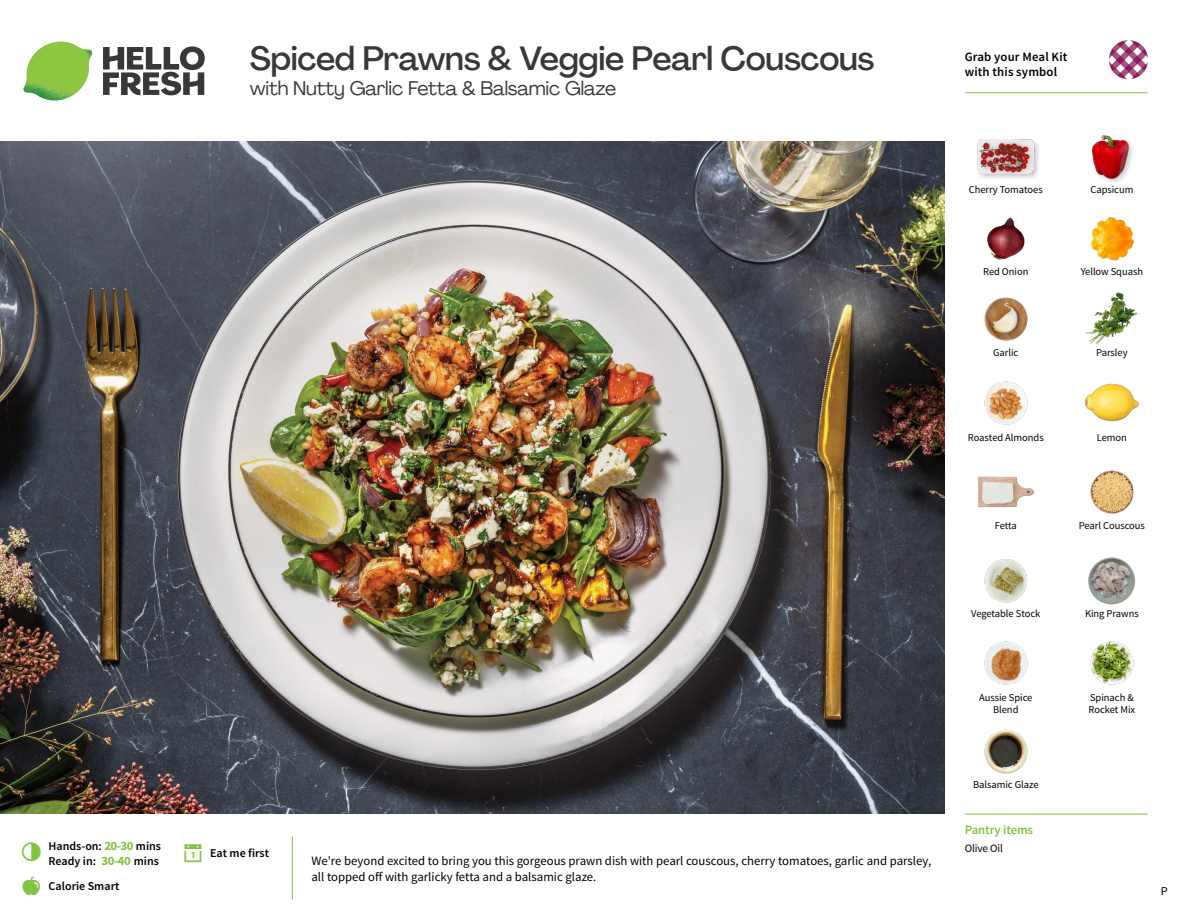
<style>
.page{position:relative;width:1188px;height:918px;background:#fff}
.page>*{position:absolute;margin:0;border:0;box-sizing:border-box;transform-origin:0 0}
.t1{font:500 33px "Agrandir";letter-spacing:-.01em;color:#383839}
.t2{font:19.5px "Agrandir";letter-spacing:-.01em;color:#383839}
.t3{font:12.75px/16.5px "Source Sans Pro";color:#000}
.t4{font:600 12.75px/15px "Source Sans Pro";letter-spacing:.01em;color:#000}
.t5{font:600 12.75px "Source Sans Pro";letter-spacing:-.01em;color:#82c341}
.t6{font:600 12px/15px "Source Sans Pro";color:#000}
.t7{font:12px "Source Sans Pro";color:#000}
.t8{font:11.25px "Source Sans Pro";letter-spacing:-.01em;color:#000}
.t9{font:10.5px/12px "Source Sans Pro";letter-spacing:-.005em;color:#000}
.s1{font-weight:700;font-size:12.75px;color:#82c341}
</style>
<div class="page">
<svg style="left:103px;top:46px;width:102px;height:49px"></svg>
<img style="left:23px;top:42px;width:69px;height:59px">
<img style="left:0;top:142px;width:945px;height:672px">
<img style="left:1086px;top:292px;width:53px;height:52px">
<img style="left:1084px;top:383px;width:55px;height:39px">
<img style="left:984px;top:381px;width:44px;height:44px">
<img style="left:978px;top:476px;width:56px;height:32px">
<img style="left:1088px;top:557px;width:48px;height:48px">
<img style="left:984px;top:559px;width:44px;height:44px">
<img style="left:984px;top:297px;width:44px;height:44px">
<img style="left:987px;top:217px;width:38px;height:43px">
<img style="left:1091px;top:217px;width:43px;height:44px">
<div style="left:976px;top:137px;width:65px;height:44px;background:#000;opacity:.2"></div>
<img style="left:977px;top:137px;width:57px;height:44px">
<img style="left:1091px;top:135px;width:42px;height:48px">
<img style="left:1090px;top:470px;width:44px;height:44px">
<img style="left:984px;top:641px;width:44px;height:44px">
<img style="left:984px;top:729px;width:44px;height:45px">
<img style="left:1090px;top:641px;width:44px;height:44px">
<hr style="left:965px;top:92px;width:183px;height:1px;background:#82c341">
<svg style="left:1091px;top:40px;width:57px;height:54px"></svg>
<hr style="left:965px;top:814px;width:183px;height:1px;background:#82c341">
<p class="t6" style="left:48px;top:839px;width:114px">Hands-on: <span class="s1">20-30</span> mins<br>Ready in: <span class="s1">30-40</span> mins</p>
<p class="t6" style="left:49px;top:879px;width:72px">Calorie Smart</p>
<h1 class="t1" style="left:250px;top:38px;width:626px">Spiced Prawns &amp; Veggie Pearl Couscous</h1>
<h2 class="t2" style="left:250px;top:76px;width:368px">with Nutty Garlic Fetta &amp; Balsamic Glaze</h2>
<p class="t6" style="left:210px;top:846px;width:60px">Eat me first</p>
<p class="t3" style="left:311px;top:852px;width:621px">We're beyond excited to bring you this gorgeous prawn dish with pearl couscous, cherry tomatoes, garlic and parsley, all topped off with garlicky fetta and a balsamic glaze.</p>
<p class="t4" style="left:965px;top:50px;width:104px">Grab your Meal Kit with this symbol</p>
<p class="t9" style="left:969px;top:183px;width:76px">Cherry Tomatoes</p>
<p class="t9" style="left:1090px;top:183px;width:45px">Capsicum</p>
<p class="t9" style="left:983px;top:265px;width:47px">Red Onion</p>
<p class="t9" style="left:1081px;top:265px;width:64px">Yellow Squash</p>
<p class="t9" style="left:993px;top:346px;width:27px">Garlic</p>
<p class="t9" style="left:1096px;top:346px;width:33px">Parsley</p>
<p class="t9" style="left:968px;top:432px;width:77px">Roasted Almonds</p>
<p class="t9" style="left:1097px;top:432px;width:32px">Lemon</p>
<p class="t9" style="left:995px;top:520px;width:24px">Fetta</p>
<p class="t9" style="left:1079px;top:520px;width:68px">Pearl Couscous</p>
<p class="t9" style="left:971px;top:608px;width:71px">Vegetable Stock</p>
<p class="t9" style="left:1085px;top:608px;width:55px">King Prawns</p>
<p class="t9" style="left:979px;top:691px;width:55px;text-align:center">Aussie Spice<br>Blend</p>
<p class="t9" style="left:973px;top:779px;width:67px">Balsamic Glaze</p>
<p class="t5" style="left:965px;top:821px;width:70px">Pantry items</p>
<p class="t8" style="left:965px;top:841px;width:40px">Olive Oil</p>
<p class="t9" style="left:1089px;top:691px;width:48px">Spinach &amp;<br>Rocket Mix</p>
<p class="t7" style="left:1161px;top:884px;width:8px">P</p>
</div>
